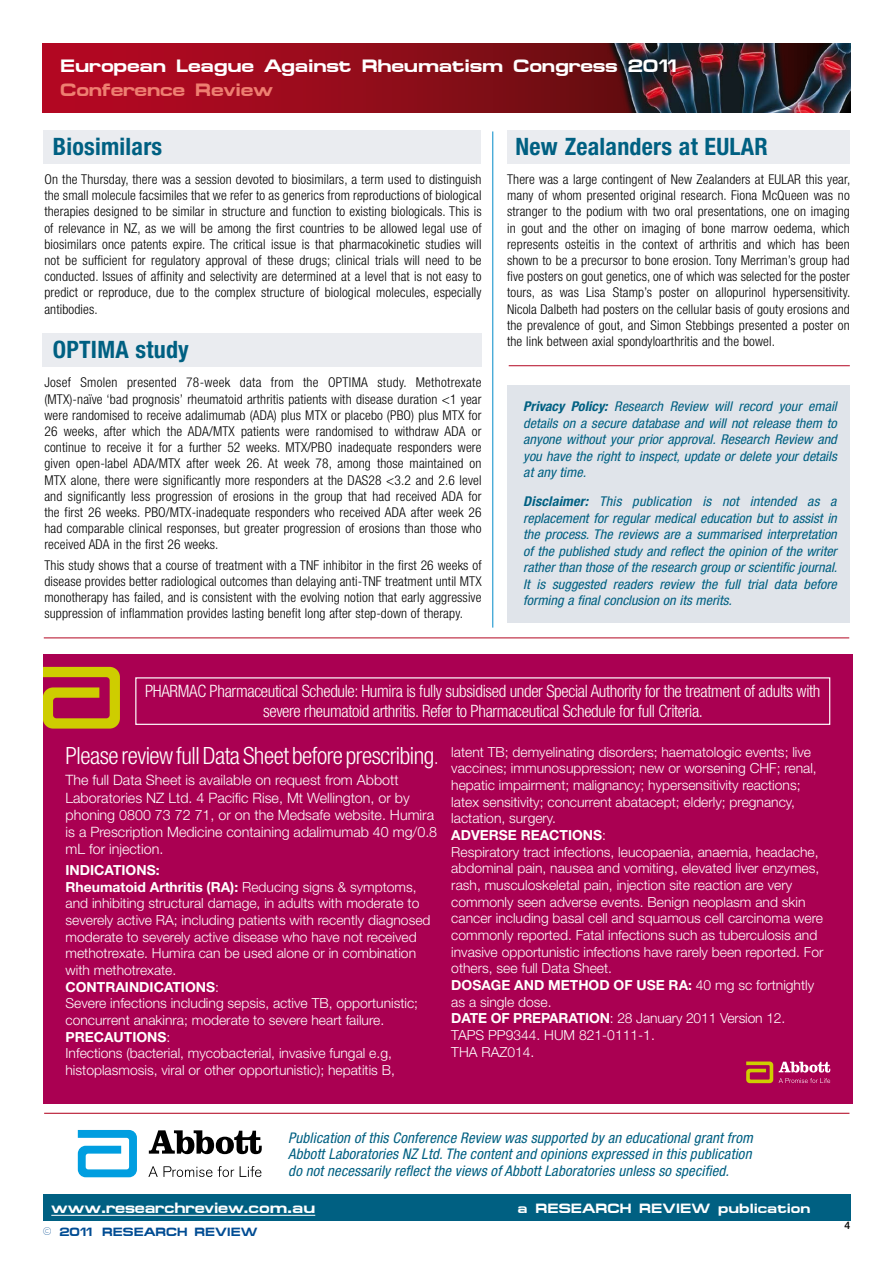
<style>
.page{position:relative;width:893px;height:1263px;background:#fff}
.page>*{position:absolute;margin:0;border:0;box-sizing:border-box;transform-origin:0 0}
.t1{font:700 condensed 24px "Helvetica Neue LT Pro";letter-spacing:.01em;color:#006082}
.t2{font:300 condensed 23.85px "Helvetica Neue LT Std";letter-spacing:-.02em;color:#fff}
.t3{font:700 18px "Micro Extended";letter-spacing:-.01em;color:#fff}
.t4{font:700 18px "Micro Extended";letter-spacing:-.01em;color:#ee7f71}
.t5{font:300 condensed 17.1px/20.4px "Helvetica Neue LT Std";letter-spacing:-.02em;color:#fff;text-align:center}
.t6{font:700 15px "Micro Extended";letter-spacing:-.01em;color:#fff}
.t7{font:italic condensed 14.7px/16.5px "Helvetica Neue LT Pro";letter-spacing:.01em;color:#006082;text-align:justify}
.t8{font:300 14.25px/17.1px "Helvetica Neue LT Std";color:#fff}
.t9{font:300 13.95px/16.6px "Helvetica Neue LT Std";color:#fff}
.t10{font:300 condensed 13.5px/16.2px "Helvetica Neue LT Pro";letter-spacing:.01em;color:#000;text-align:justify}
.t11{font:italic condensed 13.5px/16.5px "Helvetica Neue LT Pro";color:#006082;text-align:justify;scale:1.05 1}
.t12{font:700 13.5px "Micro Extended";color:#fff}
.t13{font:700 12px "Micro Extended";color:#004c93}
.t14{font:500 10.5px "Helvetica Neue LT Pro";color:#000}
.s1{font-weight:700}
.s2{font-size:18.3px}
.s3{font-size:13.5px}
</style>
<div class="page">
<div style="left:43px;top:654px;width:810px;height:450px;background:#aa0052"></div>
<div style="left:135px;top:677px;width:695px;height:48px;border:1px solid #fff"></div>
<svg style="left:43px;top:667px;width:77px;height:62px"></svg>
<svg style="left:779px;top:1078px;width:51px;height:5px"></svg>
<svg style="left:746px;top:1061px;width:27px;height:22px"></svg>
<svg style="left:779px;top:1062px;width:51px;height:10px"></svg>
<hr style="left:44px;top:1113px;width:805px;height:1px;background:#b30722">
<hr style="left:492px;top:131px;width:1px;height:497px;background:#008ac9">
<div style="left:507px;top:386px;width:343px;height:237px;background:#e0e4ea"></div>
<svg style="left:43px;top:44px;width:526px;height:68px;background:#970b1b"></svg>
<img style="left:569px;top:44px;width:281px;height:68px">
<div style="left:43px;top:1194px;width:807px;height:26px;background:#006082"></div>
<hr style="left:51px;top:1215px;width:264px;height:1px;background:#fff">
<svg style="left:240px;top:1166px;width:22px;height:11px"></svg>
<svg style="left:78px;top:1130px;width:59px;height:47px"></svg>
<svg style="left:149px;top:1130px;width:113px;height:24px"></svg>
<svg style="left:148px;top:1166px;width:86px;height:11px"></svg>
<div style="left:43px;top:130px;width:438px;height:34px;background:#eaecf0"></div>
<div style="left:508px;top:130px;width:342px;height:34px;background:#eaecf0"></div>
<div style="left:43px;top:334px;width:439px;height:33px;background:#eaecf0"></div>
<hr style="left:509px;top:365px;width:341px;height:1px;background:#b30722">
<hr style="left:44px;top:637px;width:805px;height:1px;background:#b30722">
<h3 class="t3" style="left:60px;top:56px;width:622px">European League Against Rheumatism Congress 2011</h3>
<h3 class="t4" style="left:60px;top:79px;width:214px">Conference Review</h3>
<h1 class="t1" style="left:53px;top:132px;width:111px">Biosimilars</h1>
<p class="t10" style="left:44px;top:171px;width:439px">On the Thursday, there was a session devoted to biosimilars, a term used to distinguish the small molecule facsimiles that we refer to as generics from reproductions of biological therapies designed to be similar in structure and function to existing biologicals. This is of relevance in NZ, as we will be among the first countries to be allowed legal use of biosimilars once patents expire. The critical issue is that pharmacokinetic studies will not be sufficient for regulatory approval of these drugs; clinical trials will need to be conducted. Issues of affinity and selectivity are determined at a level that is not easy to predict or reproduce, due to the complex structure of biological molecules, especially antibodies.</p>
<h1 class="t1" style="left:53px;top:335px;width:138px">OPTIMA study</h1>
<p class="t10" style="left:44px;top:374px;width:439px">Josef Smolen presented 78-week data from the OPTIMA study. Methotrexate (MTX)-naïve ‘bad prognosis’ rheumatoid arthritis patients with disease duration &lt;1 year were randomised to receive adalimumab (ADA) plus MTX or placebo (PBO) plus MTX for 26 weeks, after which the ADA/MTX patients were randomised to withdraw ADA or continue to receive it for a further 52 weeks. MTX/PBO inadequate responders were given open-label ADA/MTX after week 26. At week 78, among those maintained on MTX alone, there were significantly more responders at the DAS28 &lt;3.2 and 2.6 level and significantly less progression of erosions in the group that had received ADA for the first 26 weeks. PBO/MTX-inadequate responders who received ADA after week 26 had comparable clinical responses, but greater progression of erosions than those who received ADA in the first 26 weeks.</p>
<p class="t10" style="left:44px;top:557px;width:439px">This study shows that a course of treatment with a TNF inhibitor in the first 26 weeks of disease provides better radiological outcomes than delaying anti-TNF treatment until MTX monotherapy has failed, and is consistent with the evolving notion that early aggressive suppression of inflammation provides lasting benefit long after step-down of therapy.</p>
<h1 class="t1" style="left:516px;top:132px;width:254px">New Zealanders at EULAR</h1>
<p class="t10" style="left:507px;top:171px;width:345px">There was a large contingent of New Zealanders at EULAR this year, many of whom presented original research. Fiona McQueen was no stranger to the podium with two oral presentations, one on imaging in gout and the other on imaging of bone marrow oedema, which represents osteitis in the context of arthritis and which has been shown to be a precursor to bone erosion. Tony Merriman’s group had five posters on gout genetics, one of which was selected for the poster tours, as was Lisa Stamp’s poster on allopurinol hypersensitivity.<br>Nicola Dalbeth had posters on the cellular basis of gouty erosions and the prevalence of gout, and Simon Stebbings presented a poster on the link between axial spondyloarthritis and the bowel.</p>
<p class="t11" style="left:523px;top:398px;width:300px"><span class="s1">Privacy Policy:</span> Research Review will record your email details on a secure database and will not release them to anyone without your prior approval. Research Review and you have the right to inspect, update or delete your details at any time.</p>
<p class="t11" style="left:523px;top:494px;width:301px"><span class="s1">Disclaimer:</span> This publication is not intended as a replacement for regular medical education but to assist in the process. The reviews are a summarised interpretation of the published study and reflect the opinion of the writer rather than those of the research group or scientific journal.<br>It is suggested readers review the full trial data before forming a final conclusion on its merits.</p>
<p class="t5" style="left:145px;top:680px;width:677px">PHARMAC Pharmaceutical Schedule: Humira is fully subsidised under Special Authority for the treatment of adults with severe rheumatoid arthritis. Refer to Pharmaceutical Schedule for full Criteria.</p>
<h2 class="t2" style="left:66px;top:742px;width:374px">Please review full Data Sheet before prescribing<span class="s2">.</span></h2>
<p class="t8" style="left:66px;top:771px;width:373px">The full Data Sheet is available on request from Abbott Laboratories NZ Ltd. 4 Pacific Rise, Mt Wellington, or by phoning 0800 73 72 71, or on the Medsafe website. Humira is a Prescription Medicine containing adalimumab 40 mg/0.8 mL for injection.</p>
<p class="t9" style="left:66px;top:861px;width:366px"><span class="s1">INDICATIONS:<br>Rheumatoid Arthritis (RA):</span> Reducing signs &amp; symptoms, and inhibiting structural damage, in adults with moderate to severely active RA; including patients with recently diagnosed moderate to severely active disease who have not received methotrexate. Humira can be used alone or in combination with methotrexate.<br><span class="s1">CONTRAINDICATIONS</span>:<br>Severe infections including sepsis, active TB, opportunistic; concurrent anakinra; moderate to severe heart failure.<br><span class="s1">PRECAUTIONS</span>:<br>Infections (bacterial, mycobacterial, invasive fungal e.g, histoplasmosis, viral or other opportunistic); hepatitis B,</p>
<p class="t9" style="left:451px;top:743px;width:374px">latent TB; demyelinating disorders; haematologic events; live vaccines; immunosuppression; new or worsening CHF; renal, hepatic impairment; malignancy; hypersensitivity reactions; latex sensitivity; concurrent abatacept; elderly; pregnancy, lactation, surgery.<br><span class="s1">ADVERSE REACTIONS</span>:<br>Respiratory tract infections, leucopaenia, anaemia, headache, abdominal pain, nausea and vomiting, elevated liver enzymes, rash, musculoskeletal pain, injection site reaction are very commonly seen adverse events. Benign neoplasm and skin cancer including basal cell and squamous cell carcinoma were commonly reported. Fatal infections such as tuberculosis and invasive opportunistic infections have rarely been reported. For others, see full Data Sheet.<br><span class="s1">DOSAGE AND METHOD OF USE RA:</span> 40 mg sc fortnightly as a single dose.<br><span class="s1">DATE OF PREPARATION</span>: 28 January 2011 Version 12.<br>TAPS PP9344. HUM 821-0111-1.<br>THA RAZ014.</p>
<p class="t7" style="left:288px;top:1129px;width:466px">Publication of this Conference Review was supported by an educational grant from Abbott Laboratories NZ Ltd. The content and opinions expressed in this publication do not necessarily reflect the views of Abbott Laboratories unless so specified.</p>
<p class="t6" style="left:51px;top:1199px;width:265px">www.researchreview.com.au</p>
<p class="t12" style="left:518px;top:1201px;width:294px">a RESEARCH REVIEW publication</p>
<p class="t13" style="left:43px;top:1225px;width:216px"><span class="s3">©</span> 2011 RESEARCH REVIEW</p>
<p class="t14" style="left:845px;top:1219px;width:7px">4</p>
</div>
